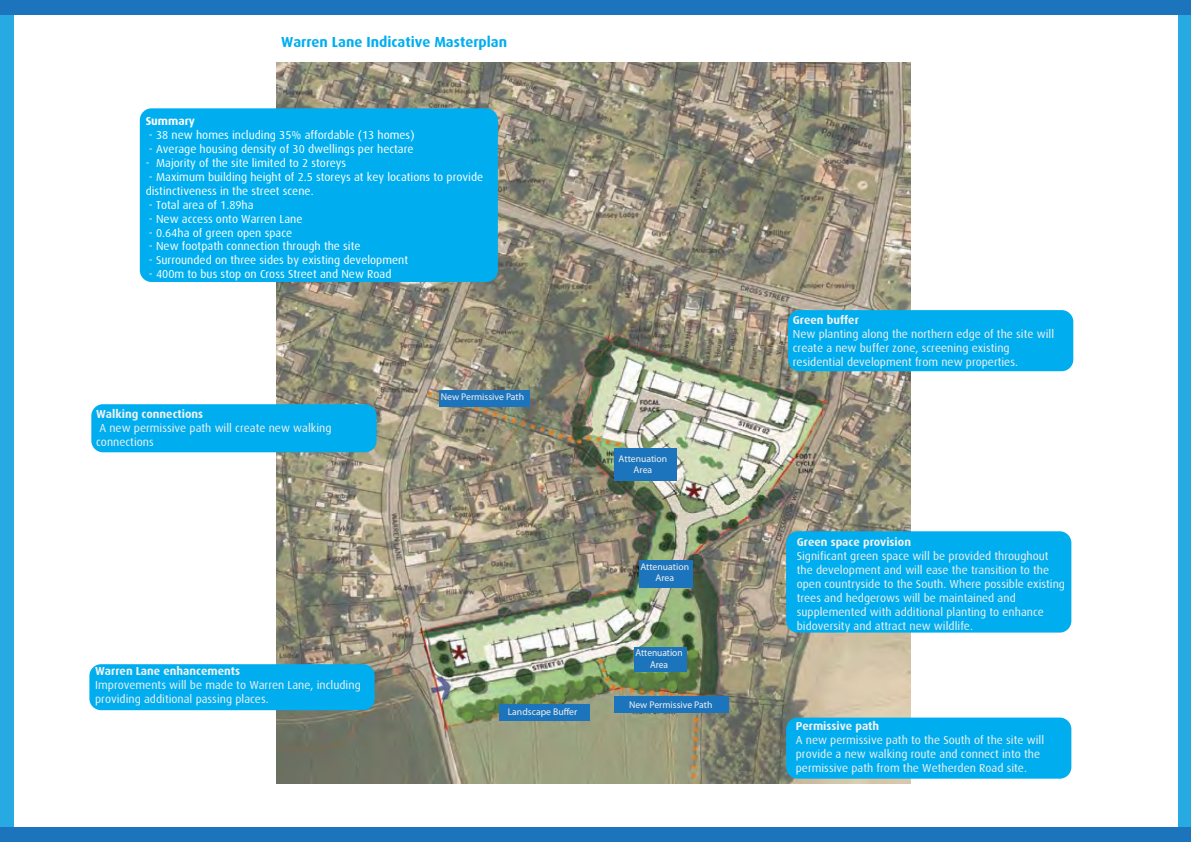
<style>
.page{position:relative;width:1191px;height:842px;background:#fff}
.page>*{position:absolute;margin:0;border:0;box-sizing:border-box;transform-origin:0 0}
.t1{font:700 14.6px "Dax";color:#00aeef}
.t2{font:11.6px/14px "Dax";color:#f1f1f2}
.t3{font:11.6px/14px "Dax";color:#fff}
.t4{font:700 11.6px "Dax";color:#f1f1f2}
.t5{font:700 11.6px "Dax";color:#fff}
.t6{font:10.1px/12.1px "Myriad Pro";color:#f1f1f2;text-align:center;scale:.93 1}
.t7{font:9.7px/11.6px "Myriad Pro";color:#f1f1f2;text-align:center}
</style>
<div class="page">
<div style="left:0;top:8px;width:14px;height:834px;background:#27aae1"></div>
<div style="left:1178px;top:8px;width:13px;height:834px;background:#27aae1"></div>
<div style="left:0;top:0;width:1191px;height:15px;background:#1c75bc"></div>
<div style="left:0;top:827px;width:1191px;height:15px;background:#1c75bc"></div>
<img style="left:277px;top:63px;width:633px;height:720px">
<div style="left:439px;top:390px;width:91px;height:17px;background:#1c75bc"></div>
<div style="left:614px;top:696px;width:114px;height:17px;background:#1c75bc"></div>
<div style="left:634px;top:648px;width:53px;height:24px;background:#1c75bc"></div>
<div style="left:639px;top:561px;width:54px;height:27px;background:#1c75bc"></div>
<div style="left:614px;top:448px;width:63px;height:33px;background:#1c75bc"></div>
<div style="left:499px;top:704px;width:90px;height:16px;background:#1c75bc"></div>
<div style="left:140px;top:108px;width:358px;height:174px;background:#00aeef;border-radius:12px"></div>
<div style="left:788px;top:310px;width:285px;height:61px;background:#00aeef;border-radius:12px"></div>
<div style="left:91px;top:404px;width:285px;height:48px;background:#00aeef;border-radius:12px"></div>
<div style="left:786px;top:717px;width:285px;height:62px;background:#00aeef;border-radius:12px"></div>
<div style="left:89px;top:664px;width:286px;height:46px;background:#00aeef;border-radius:12px"></div>
<div style="left:786px;top:531px;width:285px;height:102px;background:#00aeef;border-radius:12px"></div>
<p class="t1" style="left:281px;top:33px;width:228px">Warren Lane Indicative Masterplan</p>
<p class="t5" style="left:146px;top:114px;width:51px">Summary</p>
<p class="t3" style="left:149px;top:128px;width:267px">- 38 new homes including 35% affordable (13 homes)</p>
<p class="t3" style="left:149px;top:142px;width:266px">- Average housing density of 30 dwellings per hectare</p>
<p class="t3" style="left:146px;top:156px;width:202px">- Majority of the site limited to 2 storeys</p>
<p class="t3" style="left:146px;top:170px;width:339px">- Maximum building height of 2.5 storeys at key locations to provide distinctiveness in the street scene.</p>
<p class="t3" style="left:149px;top:198px;width:106px">- Total area of 1.89ha</p>
<p class="t3" style="left:149px;top:212px;width:155px">- New access onto Warren Lane</p>
<p class="t3" style="left:149px;top:226px;width:145px">- 0.64ha of green open space</p>
<p class="t3" style="left:149px;top:240px;width:213px">- New footpath connection through the site</p>
<p class="t3" style="left:149px;top:254px;width:261px">- Surrounded on three sides by existing development</p>
<p class="t3" style="left:149px;top:267px;width:244px">- 400m to bus stop on Cross Street and New Road</p>
<p class="t4" style="left:96px;top:407px;width:109px">Walking connections</p>
<p class="t2" style="left:96px;top:421px;width:237px">A new permissive path will create new walking connections</p>
<p class="t4" style="left:95px;top:664px;width:146px">Warren Lane enhancements</p>
<p class="t2" style="left:95px;top:678px;width:267px">Improvements will be made to Warren Lane, including providing additional passing places.</p>
<p class="t7" style="left:441px;top:391px;width:85px">New Permissive Path</p>
<p class="t7" style="left:508px;top:707px;width:71px">Landscape Buffer</p>
<p class="t7" style="left:618px;top:453px;width:50px">Attenuation<br>Area</p>
<p class="t7" style="left:640px;top:561px;width:50px">Attenuation<br>Area</p>
<p class="t6" style="left:635px;top:647px;width:52px">Attenuation<br>Area</p>
<p class="t7" style="left:629px;top:699px;width:85px">New Permissive Path</p>
<p class="t4" style="left:793px;top:313px;width:67px">Green buffer</p>
<p class="t2" style="left:793px;top:327px;width:263px">New planting along the northern edge of the site will create a new buffer zone, screening existing residential development from new properties.</p>
<p class="t4" style="left:796px;top:535px;width:116px">Green space provision</p>
<p class="t2" style="left:796px;top:549px;width:270px">Significant green space will be provided throughout the development and will ease the transition to the open countryside to the South. Where possible existing trees and hedgerows will be maintained and supplemented with additional planting to enhance bidoversity and attract new wildlife.</p>
<p class="t4" style="left:795px;top:719px;width:85px">Permissive path</p>
<p class="t2" style="left:795px;top:733px;width:250px">A new permissive path to the South of the site will provide a new walking route and connect into the permissive path from the Wetherden Road site.</p>
</div>
